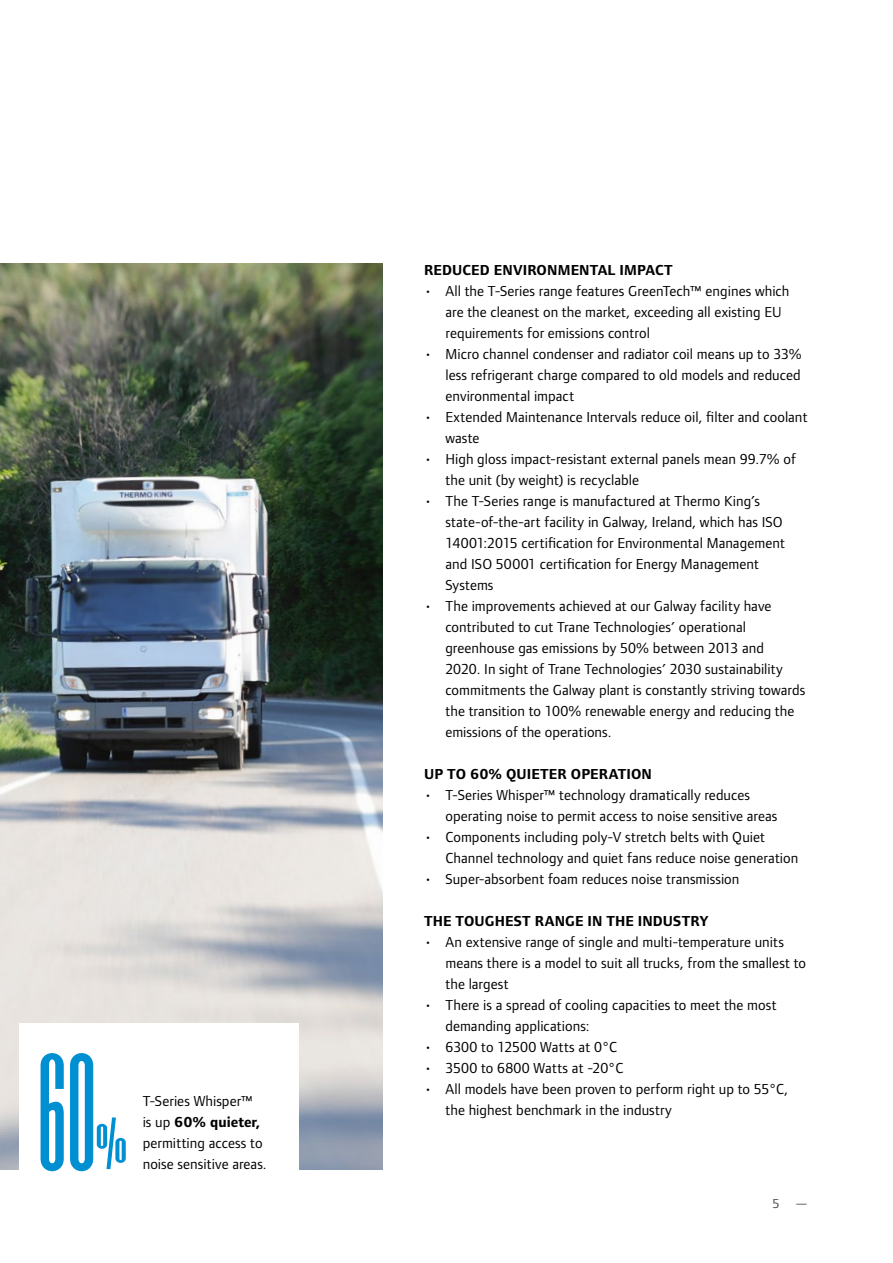
<style>
.page{position:relative;width:893px;height:1263px;background:#fff}
.page>*{position:absolute;margin:0;border:0;box-sizing:border-box;transform-origin:0 0}
.t1{font:135px "Six Caps";color:#0090d2}
.t2{font:60px "Six Caps";color:#0090d2}
.t3{font:15px/21px "Foundry Form Sans";letter-spacing:.005em;color:#000}
.t4{font:700 15px "Foundry Form Sans";letter-spacing:.01em;color:#000}
.t5{font:13.5px "Foundry Form Sans";color:#4a4a49}
.s1{font-weight:700}
</style>
<div class="page">
<img style="left:0;top:264px;width:383px;height:905px">
<div style="left:19px;top:1023px;width:280px;height:202px;background:#fff"></div>
<h1 class="t1" style="left:36px;top:1019px;width:60px">60</h1>
<h2 class="t2" style="left:95px;top:1102px;width:33px">%</h2>
<p class="t3" style="left:143px;top:1090px;width:126px">T-Series Whisper™<br>is up <span class="s1">60% quieter, </span>permitting access to noise sensitive areas.</p>
<p class="t4" style="left:424px;top:261px;width:250px">REDUCED ENVIRONMENTAL IMPACT</p>
<p class="t3" style="left:445px;top:280px;width:346px;text-indent:-21px">• All the T-Series range features GreenTech™ engines which are the cleanest on the market, exceeding all existing EU requirements for emissions control</p>
<p class="t3" style="left:445px;top:343px;width:358px;text-align:justify;text-indent:-21px">• Micro channel condenser and radiator coil means up to 33% less refrigerant charge compared to old models and reduced environmental impact</p>
<p class="t3" style="left:445px;top:406px;width:364px;text-indent:-21px">• Extended Maintenance Intervals reduce oil, filter and coolant waste</p>
<p class="t3" style="left:445px;top:448px;width:352px;text-indent:-21px">• High gloss impact-resistant external panels mean 99.7% of the unit (by weight) is recyclable</p>
<p class="t3" style="left:445px;top:490px;width:341px;text-indent:-21px">• The T-Series range is manufactured at Thermo King’s state-of-the-art facility in Galway, Ireland, which has ISO 14001:2015 certification for Environmental Management and ISO 50001 certification for Energy Management Systems</p>
<p class="t3" style="left:445px;top:595px;width:361px;text-indent:-21px">• The improvements achieved at our Galway facility have contributed to cut Trane Technologies’ operational greenhouse gas emissions by 50% between 2013 and<br>2020. In sight of Trane Technologies’ 2030 sustainability commitments the Galway plant is constantly striving towards the transition to 100% renewable energy and reducing the emissions of the operations.</p>
<p class="t4" style="left:424px;top:765px;width:229px">UP TO 60% QUIETER OPERATION</p>
<p class="t3" style="left:445px;top:784px;width:333px;text-indent:-21px">• T-Series Whisper™ technology dramatically reduces operating noise to permit access to noise sensitive areas</p>
<p class="t3" style="left:445px;top:826px;width:354px;text-indent:-21px">• Components including poly-V stretch belts with Quiet<br>Channel technology and quiet fans reduce noise generation</p>
<p class="t3" style="left:424px;top:868px;width:317px">• Super-absorbent foam reduces noise transmission</p>
<p class="t4" style="left:424px;top:912px;width:286px">THE TOUGHEST RANGE IN THE INDUSTRY</p>
<p class="t3" style="left:445px;top:931px;width:362px;text-indent:-21px">• An extensive range of single and multi-temperature units means there is a model to suit all trucks, from the smallest to the largest</p>
<p class="t3" style="left:445px;top:994px;width:333px;text-indent:-21px">• There is a spread of cooling capacities to meet the most demanding applications:</p>
<p class="t3" style="left:424px;top:1036px;width:194px">• 6300 to 12500 Watts at 0°C</p>
<p class="t3" style="left:424px;top:1057px;width:201px">• 3500 to 6800 Watts at -20°C</p>
<p class="t3" style="left:445px;top:1078px;width:344px;text-indent:-21px">• All models have been proven to perform right up to 55°C, the highest benchmark in the industry</p>
<p class="t5" style="left:772px;top:1195px;width:37px">5 —</p>
</div>
